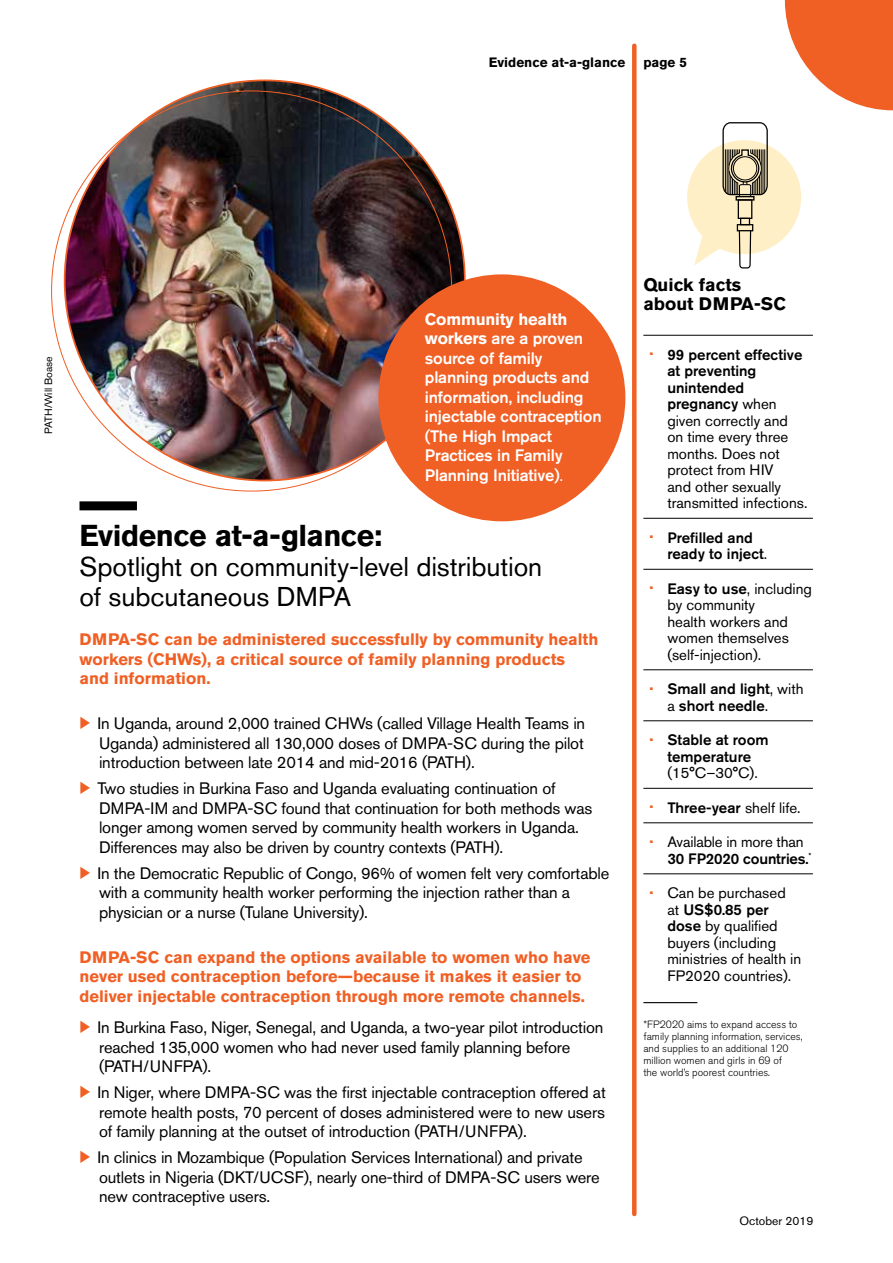
<style>
.page{position:relative;width:893px;height:1263px;background:#fff}
.page>*{position:absolute;margin:0;border:0;box-sizing:border-box;transform-origin:0 0}
.t1{font:700 30px "Akzidenz Grotesk BE";letter-spacing:-.02em;color:#000}
.t2{font:27px/30px "Akzidenz Grotesk BE";letter-spacing:-.005em;color:#000}
.t3{font:700 18px/19.5px "Akzidenz Grotesk BE";color:#000}
.t4{font:16.5px/19.5px "Akzidenz Grotesk BE";letter-spacing:-.01em;color:#000}
.t5{font:700 16.5px/19.5px "Akzidenz Grotesk BE";color:#f05f24}
.t6{font:500 16.5px/19.5px "Akzidenz Grotesk BE";letter-spacing:-.01em;color:#fff}
.t7{font:15px/16.5px "Akzidenz Grotesk BE";color:#000}
.t8{font:500 15px/16.5px "Akzidenz Grotesk BE";color:#000}
.t9{font:700 13.5px "Akzidenz Grotesk BE";color:#000}
.t10{font:12px "Akzidenz Grotesk BE";color:#000}
.t11{font:300 10.5px/12px "Akzidenz Grotesk BE";color:#000}
.t12{font:10.5px "Akzidenz Grotesk BE";color:#000}
.s1{font-weight:700}
.s2{font-weight:400}
.s3{color:#f05f24}
.s4{font-weight:300;font-size:12px;color:#f05f24}
.s5{font-weight:500}
</style>
<div class="page">
<svg style="left:785px;top:0;width:108px;height:110px"></svg>
<div style="left:632px;top:46px;width:5px;height:1168px;background:#f05f24"></div>
<div style="left:80px;top:501px;width:57px;height:9px;background:#000"></div>
<img style="left:65px;top:80px;width:400px;height:400px;border-radius:200px">
<div style="left:378px;top:274px;width:247px;height:247px;background:#f05f24;border-radius:50%"></div>
<hr style="left:643px;top:335px;width:170px;height:1px;background:#000">
<hr style="left:643px;top:518px;width:170px;height:1px;background:#000">
<hr style="left:643px;top:569px;width:170px;height:1px;background:#000">
<hr style="left:643px;top:669px;width:170px;height:1px;background:#000">
<hr style="left:643px;top:720px;width:170px;height:1px;background:#000">
<hr style="left:643px;top:788px;width:170px;height:1px;background:#000">
<hr style="left:643px;top:822px;width:170px;height:1px;background:#000">
<hr style="left:643px;top:873px;width:170px;height:1px;background:#000">
<hr style="left:643px;top:1002px;width:54px;height:1px;background:#000">
<svg style="left:687px;top:122px;width:114px;height:146px"></svg>
<p class="t9" style="left:489px;top:54px;width:138px">Evidence at-a-glance</p>
<p class="t9" style="left:643px;top:54px;width:45px">page 5</p>
<p class="t12" style="left:42px;top:434px;width:79px;rotate:-90deg">PATH/Will Boase</p>
<p class="t6" style="left:425px;top:309px;width:178px"><span class="s1">Community health workers</span> are a proven source of family planning products and information, including injectable contraception (The High Impact<br>Practices in Family<br>Planning Initiative)<span class="s2">.</span></p>
<h1 class="t1" style="left:80px;top:518px;width:304px">Evidence at-a-glance:</h1>
<h2 class="t2" style="left:79px;top:552px;width:464px">Spotlight on community-level distribution of subcutaneous DMPA</h2>
<p class="t5" style="left:80px;top:630px;width:520px">DMPA-SC can be administered successfully by community health workers (CHWs), a critical source of family planning products and information.</p>
<p class="t4" style="left:99px;top:714px;width:488px;text-align:justify;text-indent:-20px"><span class="s3">▶</span> In Uganda, around 2,000 trained CHWs (called Village Health Teams in Uganda) administered all 130,000 doses of DMPA-SC during the pilot introduction between late 2014 and mid-2016 (PATH).</p>
<p class="t4" style="left:99px;top:779px;width:495px;text-indent:-20px"><span class="s3">▶</span> Two studies in Burkina Faso and Uganda evaluating continuation of DMPA-IM and DMPA-SC found that continuation for both methods was longer among women served by community health workers in Uganda.<br>Differences may also be driven by country contexts (PATH).</p>
<p class="t4" style="left:99px;top:863px;width:512px;text-indent:-20px"><span class="s3">▶</span> In the Democratic Republic of Congo, 96% of women felt very comfortable with a community health worker performing the injection rather than a physician or a nurse (Tulane University).</p>
<p class="t5" style="left:79px;top:947px;width:513px">DMPA-SC can expand the options available to women who have never used contraception before—because it makes it easier to deliver injectable contraception through more remote channels.</p>
<p class="t4" style="left:99px;top:1018px;width:506px;text-indent:-20px"><span class="s3">▶</span> In Burkina Faso, Niger, Senegal, and Uganda, a two-year pilot introduction reached 135,000 women who had never used family planning before (PATH/UNFPA).</p>
<p class="t4" style="left:99px;top:1083px;width:508px;text-align:justify;text-indent:-20px"><span class="s3">▶</span> In Niger, where DMPA-SC was the first injectable contraception offered at remote health posts, 70 percent of doses administered were to new users of family planning at the outset of introduction (PATH/UNFPA).</p>
<p class="t4" style="left:99px;top:1148px;width:502px;text-indent:-20px"><span class="s3">▶</span> In clinics in Mozambique (Population Services International) and private outlets in Nigeria (DKT/UCSF), nearly one-third of DMPA-SC users were new contraceptive users.</p>
<p class="t3" style="left:643px;top:275px;width:144px">Quick facts about DMPA-SC</p>
<p class="t7" style="left:667px;top:346px;width:142px;text-indent:-18px"><span class="s4">•</span> <span class="s5">99 percent effective at preventing unintended pregnancy</span> when given correctly and on time every three months. Does not protect from HIV<br>and other sexually transmitted infections.</p>
<p class="t8" style="left:667px;top:529px;width:101px;text-indent:-18px"><span class="s4">•</span> Prefilled and ready to inject<span class="s2">.</span></p>
<p class="t7" style="left:667px;top:580px;width:146px;text-indent:-18px"><span class="s4">•</span> <span class="s5">Easy to use</span>, including by community<br>health workers and women themselves (self-injection).</p>
<p class="t8" style="left:667px;top:680px;width:138px;text-indent:-18px"><span class="s4">•</span> Small and light<span class="s2">, with a</span> short needle<span class="s2">.</span></p>
<p class="t8" style="left:649px;top:731px;width:121px;text-align:center"><span class="s4">•</span> Stable at room temperature</p>
<p class="t7" style="left:667px;top:765px;width:92px">(15°C–30°C).</p>
<p class="t8" style="left:649px;top:799px;width:153px"><span class="s4">•</span> Three-year <span class="s2">shelf life.</span></p>
<p class="t7" style="left:667px;top:834px;width:146px;text-indent:-18px"><span class="s4">•</span> Available in more than<br><span class="s5">30 FP2020 countries.</span><sup>*</sup></p>
<p class="t7" style="left:667px;top:885px;width:135px;text-indent:-18px"><span class="s4">•</span> Can be purchased at <span class="s5">US$0.85 per dose</span> by qualified buyers (including ministries of health in<br>FP2020 countries).</p>
<p class="t11" style="left:643px;top:1019px;width:161px">*FP2020 aims to expand access to family planning information, services, and supplies to an additional 120 million women and girls in 69 of<br>the world’s poorest countries.</p>
<p class="t10" style="left:739px;top:1214px;width:75px">October 2019</p>
</div>
